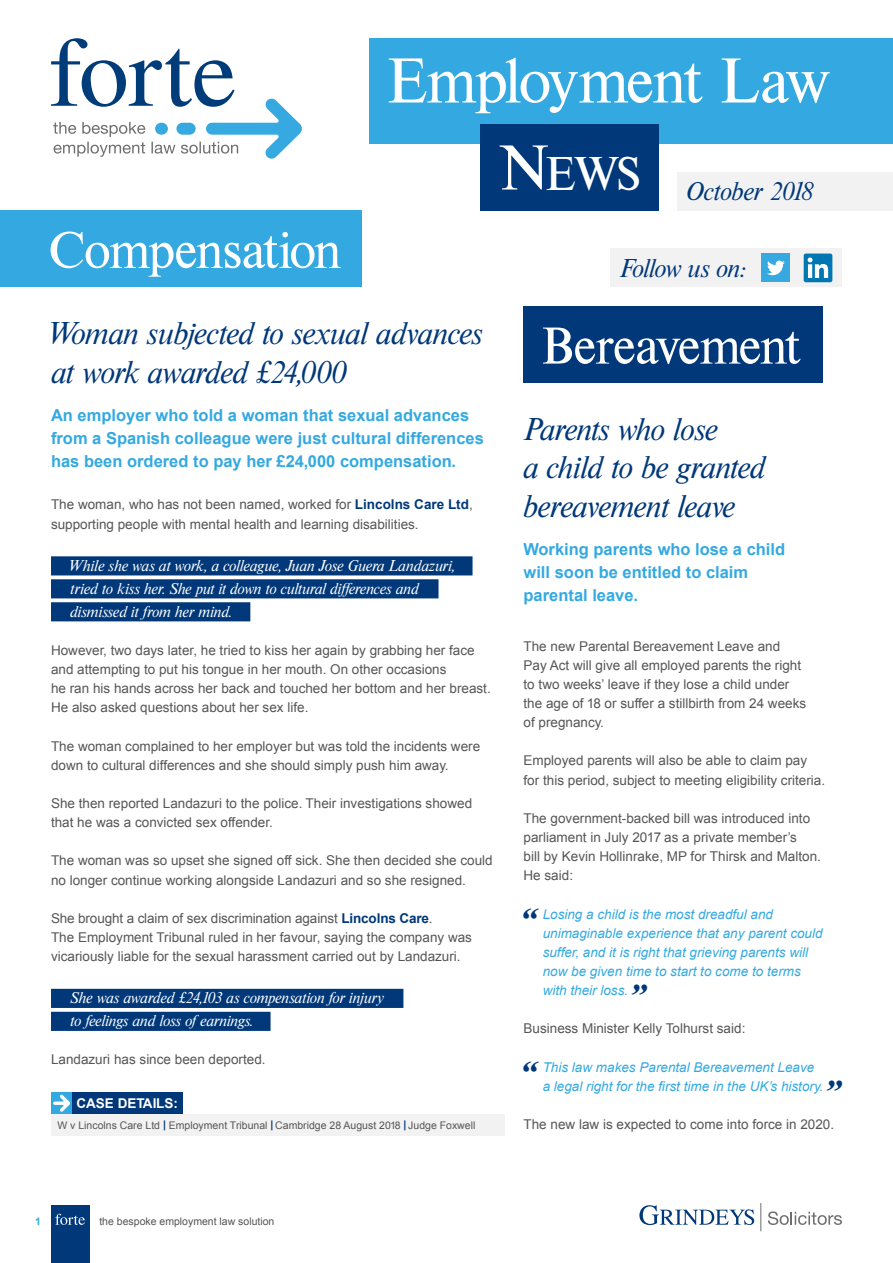
<style>
.page{position:relative;width:893px;height:1263px;background:#fff}
.page>*{position:absolute;margin:0;border:0;box-sizing:border-box;transform-origin:0 0}
.t1{font:66px "Nimbus Rom D";letter-spacing:-.045em;color:#fff}
.t2{font:54px "Nimbus Rom D";letter-spacing:-.035em;color:#fff}
.t3{font:49.5px "Nimbus Rom D";color:#fff}
.t4{font:italic 700 42px "Nimbus Rom D";color:#003879}
.t5{font:italic 33px/38.2px "Nimbus Rom D";letter-spacing:-.035em;color:#003879}
.t6{font:italic 27px "Nimbus Rom D";letter-spacing:-.035em;color:#003879}
.t7{font:700 16.5px/23px "Arial";color:#34a9e1}
.t8{font:italic 16.5px/23px "Nimbus Rom D";letter-spacing:-.025em;color:#fff}
.t9{font:13.5px/19.2px "Arial";color:#565655}
.t10{font:italic 13.5px/19.2px "Arial";color:#34a9e1}
.t11{font:700 13.5px "Arial";color:#fff}
.t12{font:10.5px "Arial";color:#565655}
.t13{font:700 10.5px "Arial";color:#34a9e1}
.s1{font-size:66px}
.s2{font-weight:700;color:#003879}
</style>
<div class="page">
<svg style="left:639px;top:1205px;width:115px;height:20px"></svg>
<svg style="left:768px;top:1211px;width:74px;height:14px"></svg>
<svg style="left:761px;top:1203px;width:1px;height:28px"></svg>
<div style="left:51px;top:1205px;width:38px;height:58px;background:#003879"></div>
<svg style="left:55px;top:1214px;width:30px;height:11px"></svg>
<div style="left:610px;top:249px;width:232px;height:38px;background:#f2f2f2"></div>
<div style="left:761px;top:254px;width:29px;height:28px;background:#36a9e1"></div>
<svg style="left:767px;top:261px;width:18px;height:14px"></svg>
<div style="left:804px;top:254px;width:28px;height:28px;background:#0076b3;border-radius:2px"></div>
<svg style="left:808px;top:257px;width:20px;height:21px"></svg>
<div style="left:678px;top:172px;width:215px;height:38px;background:#f2f2f2"></div>
<div style="left:51px;top:556px;width:421px;height:19px;background:#003879"></div>
<div style="left:51px;top:579px;width:387px;height:19px;background:#003879"></div>
<div style="left:51px;top:602px;width:199px;height:19px;background:#003879"></div>
<div style="left:51px;top:989px;width:352px;height:19px;background:#003879"></div>
<div style="left:51px;top:1012px;width:220px;height:19px;background:#003879"></div>
<div style="left:51px;top:1092px;width:21px;height:22px;background:#34a9e1"></div>
<div style="left:72px;top:1092px;width:111px;height:22px;background:#003879"></div>
<div style="left:51px;top:1114px;width:453px;height:22px;background:#f2f2f2"></div>
<svg style="left:53px;top:1095px;width:17px;height:17px"></svg>
<svg style="left:51px;top:38px;width:251px;height:121px"></svg>
<div style="left:0;top:210px;width:361px;height:77px;background:#34a9e1"></div>
<div style="left:369px;top:38px;width:524px;height:106px;background:#34a9e1"></div>
<div style="left:480px;top:124px;width:179px;height:86px;background:#003879"></div>
<div style="left:524px;top:306px;width:299px;height:77px;background:#003879"></div>
<h2 class="t2" style="left:48px;top:214px;width:295px">Compensation</h2>
<h1 class="t1" style="left:387px;top:37px;width:444px">Employment Law</h1>
<h3 class="t3" style="left:500px;top:141px;width:143px"><span class="s1">N</span>EWS</h3>
<h3 class="t6" style="left:686px;top:174px;width:129px">October 2018</h3>
<h3 class="t6" style="left:620px;top:251px;width:127px">Follow us on:</h3>
<h3 class="t5" style="left:47px;top:314px;width:437px">Woman subjected to sexual advances at work awarded £24,000</h3>
<p class="t7" style="left:51px;top:404px;width:434px">An employer who told a woman that sexual advances from a Spanish colleague were just cultural differences has been ordered to pay her £24,000 compensation.</p>
<p class="t9" style="left:51px;top:495px;width:423px">The woman, who has not been named, worked for <span class="s2">Lincolns Care Ltd</span>, supporting people with mental health and learning disabilities.</p>
<p class="t8" style="left:68px;top:553px;width:389px">While she was at work, a colleague, Juan Jose Guera Landazuri, tried to kiss her. She put it down to cultural differences and dismissed it from her mind.</p>
<p class="t9" style="left:51px;top:641px;width:441px">However, two days later, he tried to kiss her again by grabbing her face and attempting to put his tongue in her mouth. On other occasions<br>he ran his hands across her back and touched her bottom and her breast.<br>He also asked questions about her sex life.</p>
<p class="t9" style="left:51px;top:736px;width:431px">The woman complained to her employer but was told the incidents were down to cultural differences and she should simply push him away.</p>
<p class="t9" style="left:51px;top:794px;width:423px">She then reported Landazuri to the police. Their investigations showed that he was a convicted sex offender.</p>
<p class="t9" style="left:51px;top:851px;width:443px">The woman was so upset she signed off sick. She then decided she could no longer continue working alongside Landazuri and so she resigned.</p>
<p class="t9" style="left:51px;top:908px;width:422px">She brought a claim of sex discrimination against <span class="s2">Lincolns Care</span>.<br>The Employment Tribunal ruled in her favour, saying the company was vicariously liable for the sexual harassment carried out by Landazuri.</p>
<p class="t8" style="left:70px;top:986px;width:315px">She was awarded £24,103 as compensation for injury to feelings and loss of earnings.</p>
<p class="t9" style="left:51px;top:1050px;width:216px">Landazuri has since been deported.</p>
<p class="t11" style="left:77px;top:1094px;width:103px">CASE DETAILS:</p>
<p class="t12" style="left:57px;top:1118px;width:419px">W v Lincolns Care Ltd <span class="s2">|</span> Employment Tribunal <span class="s2">|</span> Cambridge 28 August 2018 <span class="s2">|</span> Judge Foxwell</p>
<h2 class="t2" style="left:542px;top:310px;width:261px">Bereavement</h2>
<h3 class="t5" style="left:523px;top:409px;width:244px">Parents who lose<br>a child to be granted bereavement leave</h3>
<p class="t7" style="left:524px;top:538px;width:263px">Working parents who lose a child will soon be entitled to claim parental leave.</p>
<p class="t9" style="left:524px;top:636px;width:284px">The new Parental Bereavement Leave and Pay Act will give all employed parents the right to two weeks’ leave if they lose a child under the age of 18 or suffer a stillbirth from 24 weeks of pregnancy.</p>
<p class="t9" style="left:524px;top:751px;width:303px">Employed parents will also be able to claim pay for this period, subject to meeting eligibility criteria.</p>
<p class="t9" style="left:524px;top:809px;width:299px">The government-backed bill was introduced into parliament in July 2017 as a private member’s<br>bill by Kevin Hollinrake, MP for Thirsk and Malton.<br>He said:</p>
<h3 class="t4" style="left:517px;top:896px;width:20px">“</h3>
<p class="t10" style="left:543px;top:904px;width:281px">Losing a child is the most dreadful and unimaginable experience that any parent could suffer, and it is right that grieving parents will now be given time to start to come to terms with their loss.</p>
<h3 class="t4" style="left:627px;top:972px;width:20px">”</h3>
<p class="t9" style="left:524px;top:1019px;width:223px">Business Minister Kelly Tolhurst said:</p>
<h3 class="t4" style="left:517px;top:1049px;width:20px">“</h3>
<p class="t10" style="left:543px;top:1057px;width:282px">This law makes Parental Bereavement Leave a legal right for the first time in the UK’s history.</p>
<h3 class="t4" style="left:822px;top:1068px;width:20px">”</h3>
<p class="t9" style="left:524px;top:1115px;width:312px">The new law is expected to come into force in 2020.</p>
<p class="t13" style="left:35px;top:1214px;width:7px">1</p>
<p class="t12" style="left:99px;top:1214px;width:177px">the bespoke employment law solution</p>
</div>
